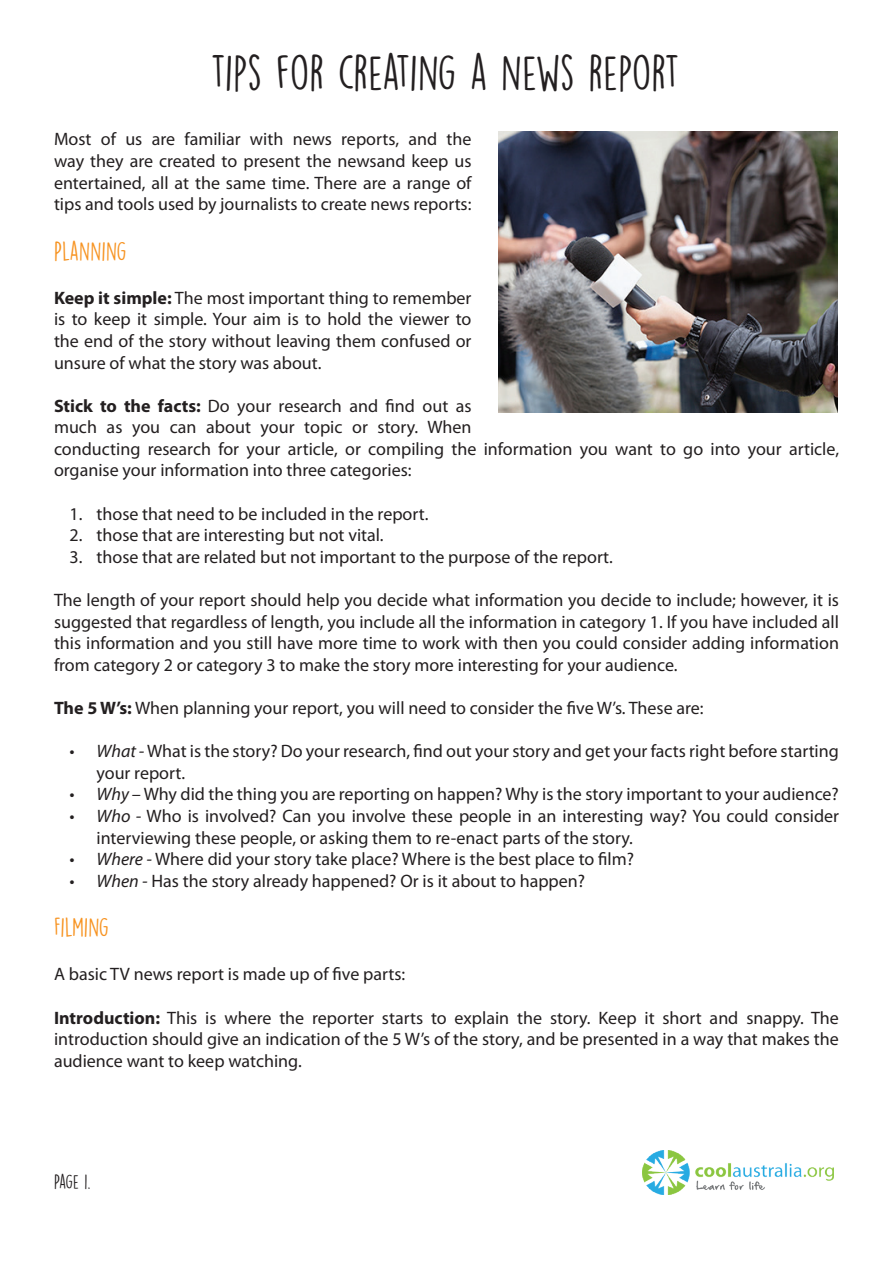
<style>
.page{position:relative;width:893px;height:1263px;background:#fff}
.page>*{position:absolute;margin:0;border:0;box-sizing:border-box;transform-origin:0 0}
.t1{font:45px "DK Lemon Yellow Sun";letter-spacing:-.025em;color:#231f20}
.t2{font:24px "DK Lemon Yellow Sun";color:#f79321}
.t3{font:18px/21.6px "Myriad Pro";color:#231f20}
.t4{font:18px "DK Lemon Yellow Sun";color:#231f20}
.s1{font-weight:700}
.s2{font-style:italic}
</style>
<div class="page">
<img style="left:643px;top:1150px;width:191px;height:45px">
<img style="left:498px;top:132px;width:340px;height:280px">
<h1 class="t1" style="left:211px;top:46px;width:471px">TIPS FOR CREATING A NEWS REPORT</h1>
<p class="t3" style="left:54px;top:128px;width:419px;text-align:justify">Most of us are familiar with news reports, and the way they are created to present the newsand keep us entertained, all at the same time. There are a range of tips and tools used by journalists to create news reports:</p>
<h2 class="t2" style="left:54px;top:236px;width:74px">PLANNING</h2>
<p class="t3" style="left:54px;top:287px;width:419px;text-align:justify"><span class="s1">Keep it simple:</span> The most important thing to remember is to keep it simple. Your aim is to hold the viewer to the end of the story without leaving them confused or unsure of what the story was about.</p>
<p class="t3" style="left:54px;top:395px;width:419px"><span class="s1">Stick to the facts:</span> Do your research and find out as much as you can about your topic or story. When</p>
<p class="t3" style="left:54px;top:438px;width:787px">conducting research for your article, or compiling the information you want to go into your article, organise your information into three categories:</p>
<p class="t3" style="left:70px;top:502px;width:360px">1. those that need to be included in the report.</p>
<p class="t3" style="left:70px;top:524px;width:316px">2. those that are interesting but not vital.</p>
<p class="t3" style="left:70px;top:546px;width:545px">3. those that are related but not important to the purpose of the report.</p>
<p class="t3" style="left:54px;top:589px;width:787px;text-align:justify">The length of your report should help you decide what information you decide to include; however, it is suggested that regardless of length, you include all the information in category 1. If you have included all this information and you still have more time to work with then you could consider adding information from category 2 or category 3 to make the story more interesting for your audience.</p>
<p class="t3" style="left:54px;top:697px;width:651px"><span class="s1">The 5 W’s:</span> When planning your report, you will need to consider the five W’s. These are:</p>
<p class="t3" style="left:97px;top:740px;width:744px;text-indent:-27px"><span class="s2">• What -</span> What is the story? Do your research, find out your story and get your facts right before starting your report.</p>
<p class="t3" style="left:70px;top:783px;width:771px"><span class="s2">• Why –</span> Why did the thing you are reporting on happen? Why is the story important to your audience?</p>
<p class="t3" style="left:97px;top:805px;width:744px;text-indent:-27px"><span class="s2">• Who -</span> Who is involved? Can you involve these people in an interesting way? You could consider interviewing these people, or asking them to re-enact parts of the story.</p>
<p class="t3" style="left:70px;top:848px;width:566px"><span class="s2">• Where -</span> Where did your story take place? Where is the best place to film?</p>
<p class="t3" style="left:70px;top:870px;width:517px"><span class="s2">• When -</span> Has the story already happened? Or is it about to happen?</p>
<h2 class="t2" style="left:54px;top:913px;width:56px">FILMING</h2>
<p class="t3" style="left:54px;top:963px;width:353px">A basic TV news report is made up of five parts:</p>
<p class="t3" style="left:54px;top:1006px;width:786px;text-align:justify"><span class="s1">Introduction:</span> This is where the reporter starts to explain the story. Keep it short and snappy. The introduction should give an indication of the 5 W’s of the story, and be presented in a way that makes the audience want to keep watching.</p>
<p class="t4" style="left:54px;top:1170px;width:38px">PAGE 1.</p>
</div>
